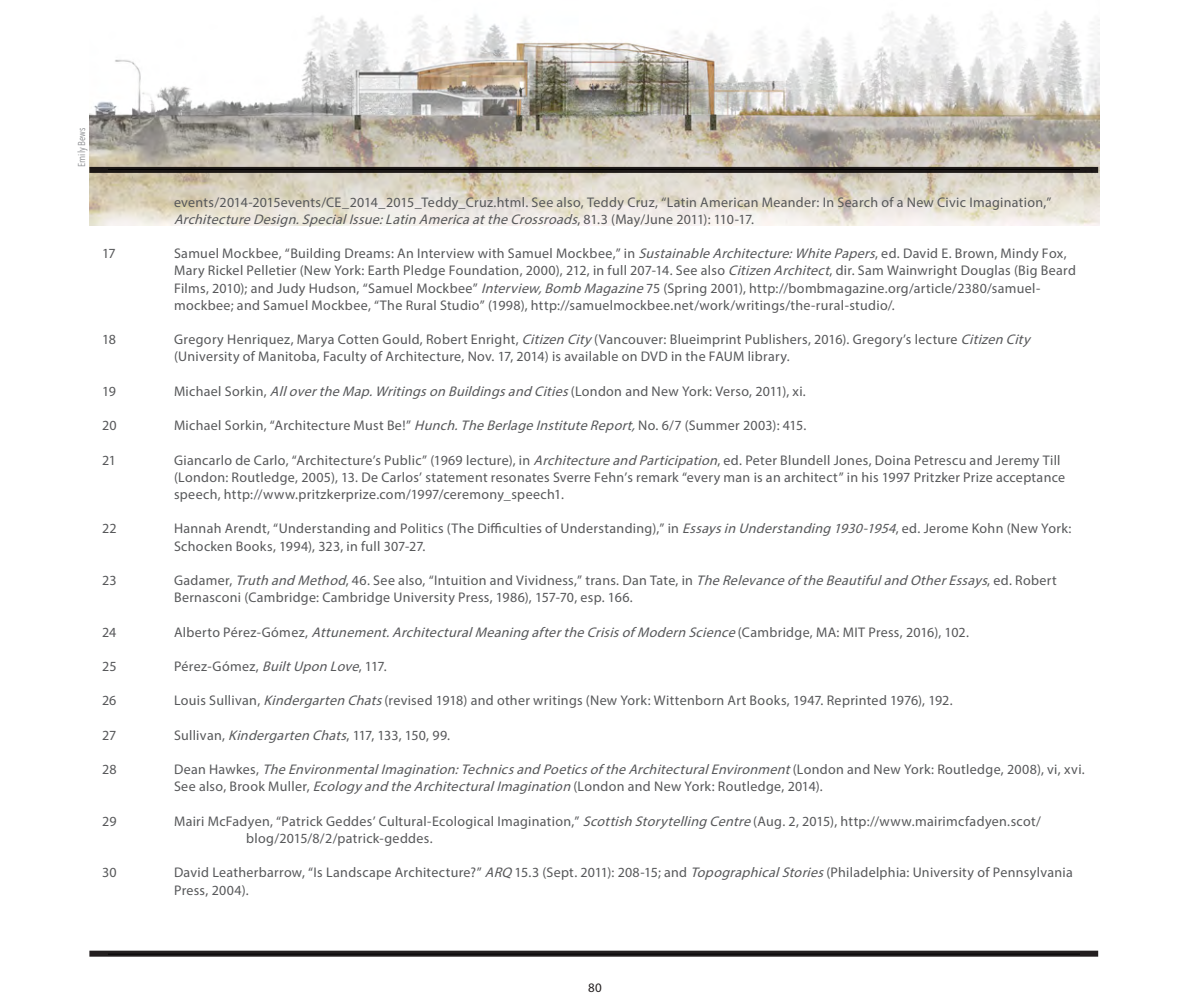
<style>
.page{position:relative;width:1188px;height:1008px;background:#fff}
.page>*{position:absolute;margin:0;border:0;box-sizing:border-box;transform-origin:0 0}
.t1{font:14px/17.2px "Myriad Pro";letter-spacing:.02em;color:#57585a}
.t2{font:italic 14px/17.2px "Myriad Pro";color:#57585a}
.t3{font:13px "Myriad Pro";color:#231f20}
.t4{font:10px "Avenir Next Condensed";color:#8b8d90}
.s1{font-style:italic}
.s2{font-style:normal}
</style>
<div class="page">
<img style="left:89px;top:13px;width:1010px;height:212px">
<div style="left:89px;top:167px;width:1009px;height:6px;background:#1c1816"></div>
<svg style="left:89px;top:951px;width:1009px;height:6px;background:#292627"></svg>
<hr style="left:108px;top:169px;width:972px;height:1px;background:#231f20">
<p class="t4" style="left:73px;top:167px;width:41px;rotate:-90deg">Emily Bews</p>
<p class="t1" style="left:174px;top:193px;width:879px">events/2014-2015events/CE_2014_2015_Teddy_Cruz.html. See also, Teddy Cruz, “Latin American Meander: In Search of a New Civic Imagination,”<br><span class="s1">ArchitectureDesign.SpecialIssue:LatinAmericaattheCrossroads</span>, 8 1 . 3 ( M a y /J u n e 2 0 1 1 ) : 1 1 0 - 1 7 .</p>
<p class="t1" style="left:102px;top:245px;width:15px">17</p>
<p class="t1" style="left:174px;top:245px;width:903px">Samuel Mockbee, “Building Dreams: An Interview with Samuel Mockbee,” in <span class="s1">SustainableArchitecture:WhitePapers</span>, ed. David E. Brown, Mindy Fox, Mary Rickel Pelletier (New York: Earth Pledge Foundation, 2000), 212, in full 207-14. See also <span class="s1">CitizenArchitect</span>, dir. Sam Wainwright Douglas (Big Beard Films, 2010); and Judy Hudson, “Samuel Mockbee” <span class="s1">Interview,BombMagazine</span>75 (Spring 2001), http://bombmagazine.org/article/2380/samuel&shy;mockbee; and Samuel Mockbee, “The Rural Studio” (1998), http://samuelmockbee.net/work/writings/the-rural-studio/.</p>
<p class="t1" style="left:102px;top:331px;width:15px">18</p>
<p class="t1" style="left:174px;top:331px;width:862px">Gregory Henriquez, Marya Cotten Gould, Robert Enright, <span class="s1">CitizenCity</span>(Vancouver: Blueimprint Publishers, 2016). Gregory’s lecture <span class="s1">CitizenCity </span>(University of Manitoba, Faculty of Architecture, Nov. 17, 2014) is available on DVD in the FAUM library.</p>
<p class="t1" style="left:102px;top:382px;width:15px">19</p>
<p class="t1" style="left:174px;top:382px;width:633px">Michael Sorkin, <span class="s1">AllovertheMap.WritingsonBuildingsandCities</span>(London and New York: Verso, 2011), xi.</p>
<p class="t1" style="left:102px;top:417px;width:16px">20</p>
<p class="t1" style="left:174px;top:417px;width:634px">Michael Sorkin, “Architecture Must Be!” <span class="s1">Hunch.TheBerlageInstituteReport,</span>No. 6/7 (Summer 2003): 415.</p>
<p class="t1" style="left:102px;top:451px;width:16px">21</p>
<p class="t1" style="left:174px;top:451px;width:893px">Giancarlo de Carlo, “Architecture’s Public” (1969 lecture), in <span class="s1">ArchitectureandParticipation</span>, ed. Peter Blundell Jones, Doina Petrescu and Jeremy Till (London: Routledge, 2005), 13. De Carlos’ statement resonates Sverre Fehn’s remark “every man is an architect” in his 1997 Pritzker Prize acceptance speech, http://www.pritzkerprize.com/1997/ceremony_speech1.</p>
<p class="t1" style="left:102px;top:520px;width:16px">22</p>
<p class="t1" style="left:174px;top:520px;width:899px">Hannah Arendt, “Understanding and Politics (The Difficulties of Understanding),” in <span class="s1">EssaysinUnderstanding1930-1954</span>, ed. Jerome Kohn (New York:<br>Schocken Books, 1994), 323, in full 307-27.</p>
<p class="t1" style="left:102px;top:571px;width:16px">23</p>
<p class="t1" style="left:174px;top:571px;width:884px">Gadamer, <span class="s1">TruthandMethod</span>, 46. See also, “Intuition and Vividness,” trans. Dan Tate, in <span class="s1">TheRelevanceoftheBeautifulandOtherEssays</span>, ed. Robert<br>Bernasconi (Cambridge: Cambridge University Press, 1986), 157-70, esp. 166.</p>
<p class="t1" style="left:102px;top:623px;width:16px">24</p>
<p class="t2" style="left:174px;top:623px;width:796px"><span class="s2">A l b e r t o P é r e z - G ó m e z ,</span> Attunement.ArchitecturalMeaningaftertheCrisisofModernScience<span class="s2">( C a m b r i d g e , M A : M I T P r e s s , 2 0 1 6 ) , 1 0 2 .</span></p>
<p class="t1" style="left:102px;top:657px;width:16px">25</p>
<p class="t1" style="left:174px;top:657px;width:214px">Pérez-Gómez, <span class="s1">BuiltUponLove</span>, 117.</p>
<p class="t1" style="left:102px;top:692px;width:16px">26</p>
<p class="t1" style="left:174px;top:692px;width:780px">Louis Sullivan, <span class="s1">KindergartenChats</span>(revised 1918) and other writings (New York: Wittenborn Art Books, 1947. Reprinted 1976), 192.</p>
<p class="t1" style="left:102px;top:726px;width:16px">27</p>
<p class="t1" style="left:174px;top:726px;width:277px">Sullivan, <span class="s1">KindergartenChats</span>, 117, 133, 150, 99.</p>
<p class="t1" style="left:102px;top:761px;width:16px">28</p>
<p class="t2" style="left:174px;top:761px;width:912px"><span class="s2">D e a n H a w k e s ,</span> TheEnvironmentalImagination:TechnicsandPoeticsoftheArchitecturalEnvironment<span class="s2">( L o n d o n a n d N e w Yo r k : R o u t l e d g e , 2 0 0 8 ) , v i , x v i .<br>See also, Brook Muller,</span> EcologyandtheArchitecturalImagination<span class="s2">(London and New York: Routledge, 2014).</span></p>
<p class="t1" style="left:102px;top:812px;width:16px">29</p>
<p class="t1" style="left:246px;top:812px;width:797px;text-indent:-72px">Mairi McFadyen, “Patrick Geddes’ Cultural-Ecological Imagination,” <span class="s1">ScottishStorytellingCentre</span>(Aug. 2, 2015), http://www.mairimcfadyen.scot/ blog/2015/8/2/patrick-geddes.</p>
<p class="t1" style="left:102px;top:864px;width:16px">30</p>
<p class="t1" style="left:174px;top:864px;width:900px">David Leatherbarrow, “Is Landscape Architecture?” <span class="s1">ARQ</span> 15.3 (Sept. 2011): 208-15; and <span class="s1">TopographicalStories</span>(Philadelphia: University of Pennsylvania<br>Press, 2004).</p>
<p class="t3" style="left:588px;top:979px;width:15px">80</p>
</div>
